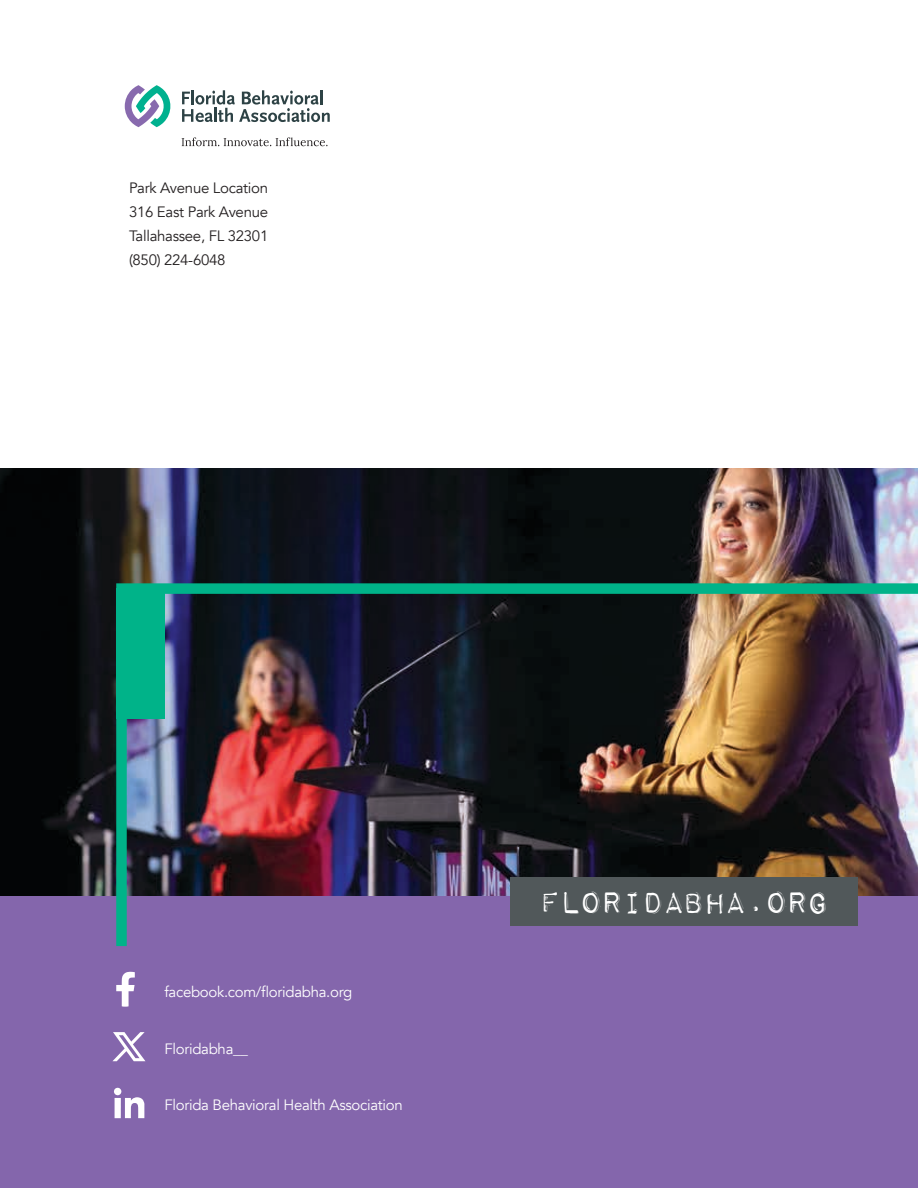
<style>
.page{position:relative;width:918px;height:1188px;background:#fff}
.page>*{position:absolute;margin:0;border:0;box-sizing:border-box;transform-origin:0 0}
.t1{font:40.5px "Impact Label Reversed";letter-spacing:-.09em;color:#fff}
.t2{font:15px "Avenir";letter-spacing:-.02em;color:#fff}
.t3{font:15px/24px "Avenir";letter-spacing:-.02em;color:#231f20;text-align:justify}
</style>
<div class="page">
<img style="left:0;top:469px;width:918px;height:427px">
<div style="left:0;top:896px;width:918px;height:292px;background:#8466ac"></div>
<svg style="left:125px;top:85px;width:46px;height:42px"></svg>
<svg style="left:182px;top:90px;width:148px;height:32px"></svg>
<svg style="left:182px;top:137px;width:146px;height:9px"></svg>
<img style="left:111px;top:578px;width:807px;height:369px">
<div style="left:510px;top:877px;width:348px;height:48px;background:#51585a"></div>
<div style="left:117px;top:589px;width:48px;height:130px;background:#00b389"></div>
<svg style="left:116px;top:972px;width:19px;height:35px"></svg>
<svg style="left:113px;top:1032px;width:32px;height:29px"></svg>
<svg style="left:114px;top:1088px;width:30px;height:30px"></svg>
<p class="t3" style="left:129px;top:176px;width:141px">Park Avenue Location 316 East Park Avenue Tallahassee, FL 32301 (850) 224-6048</p>
<p class="t2" style="left:165px;top:982px;width:189px">facebook.com/floridabha.org</p>
<p class="t2" style="left:165px;top:1040px;width:85px">Floridabha__</p>
<p class="t2" style="left:165px;top:1096px;width:240px">Florida Behavioral Health Association</p>
<h1 class="t1" style="left:538px;top:882px;width:294px">floridabha.org</h1>
</div>
